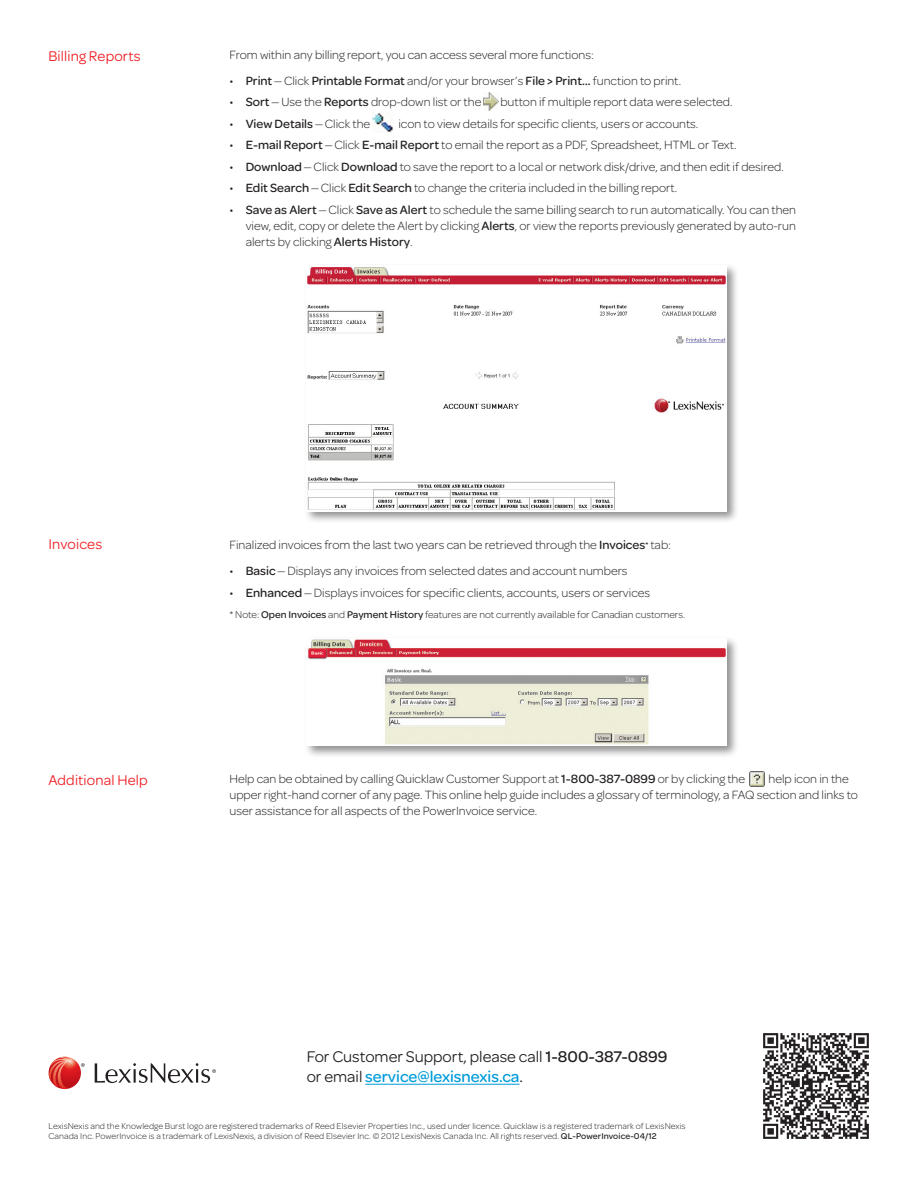
<style>
.page{position:relative;width:918px;height:1188px;background:#fff}
.page>*{position:absolute;margin:0;border:0;box-sizing:border-box;transform-origin:0 0}
.Call_to_Action{font:16.5px/19.8px "Omnes";color:#231f20}
.Headings{font:15px "Omnes";letter-spacing:.01em;color:#ee1d23}
.Bullet{font:300 12.75px/16.2px "Omnes";color:#231f20;text-align:justify}
.body_copy{font:300 12.75px/16.2px "Omnes";color:#231f20}
.Bullet-2{font:500 12.75px "Omnes";color:#231f20}
.body_copy-2{font:300 10.5px "Omnes";color:#231f20}
.Headings-2{font:300 9px/10.8px "Omnes";letter-spacing:.01em;color:#231f20}
.s1{font-size:13.5px}
.s2{font-weight:500}
.s3{font-weight:300;font-size:13.5px}
.s4{font-weight:300}
.s5{font-weight:500;color:#009cda}
</style>
<div class="page">
<svg style="left:81px;top:1063px;width:4px;height:4px"></svg>
<svg style="left:95px;top:1063px;width:121px;height:20px"></svg>
<svg style="left:49px;top:1057px;width:32px;height:32px"></svg>
<svg style="left:49px;top:1057px;width:26px;height:32px"></svg>
<img style="left:763px;top:1033px;width:106px;height:106px">
<img style="left:484px;top:93px;width:14px;height:17px">
<img style="left:373px;top:113px;width:21px;height:19px">
<img style="left:750px;top:772px;width:15px;height:15px">
<hr style="left:365px;top:1084px;width:155px;height:1px;background:#009cda">
<div style="left:304px;top:263px;width:435px;height:261px;background:#231f20;opacity:.5"></div>
<img style="left:307px;top:266px;width:419px;height:246px">
<div style="left:304px;top:636px;width:435px;height:122px;background:#231f20;opacity:.5"></div>
<img style="left:307px;top:639px;width:419px;height:107px">
<p class="Headings" style="left:48px;top:45px;width:94px">Billing Reports</p>
<p class="body_copy" style="left:230px;top:46px;width:366px">From within any billing report, you can access several more functions:</p>
<p class="Bullet" style="left:230px;top:72px;width:453px"><span class="s1">•</span> <span class="s2">Print</span>—Click <span class="s2">Printable Format</span> and/or your browser’s <span class="s2">File &gt; Print…</span> function to print.</p>
<p class="Bullet" style="left:230px;top:94px;width:253px"><span class="s1">•</span> <span class="s2">Sort</span>—Use the <span class="s2">Reports</span> drop-down list or the</p>
<p class="Bullet" style="left:500px;top:94px;width:234px">button if multiple report data were selected.</p>
<p class="Bullet-2" style="left:230px;top:115px;width:142px"><span class="s3">•</span> View Details<span class="s4">—Click the</span></p>
<p class="Bullet" style="left:398px;top:115px;width:301px">icon to view details for specific clients, users or accounts.</p>
<p class="Bullet" style="left:230px;top:137px;width:509px"><span class="s1">•</span> <span class="s2">E-mail Report</span>—Click <span class="s2">E-mail Report</span> to email the report as a PDF, Spreadsheet, HTML or Text.</p>
<p class="Bullet" style="left:230px;top:158px;width:556px"><span class="s1">•</span> <span class="s2">Download</span>—Click <span class="s2">Download</span> to save the report to a local or network disk/drive, and then edit if desired.</p>
<p class="Bullet" style="left:230px;top:180px;width:449px"><span class="s1">•</span> <span class="s2">Edit Search</span>—Click <span class="s2">Edit Search</span> to change the criteria included in the billing report.</p>
<p class="Bullet" style="left:246px;top:201px;width:552px;text-indent:-16px"><span class="s1">•</span> <span class="s2">Save as Alert</span>—Click <span class="s2">Save as Alert</span> to schedule the same billing search to run automatically. You can then view, edit, copy or delete the Alert by clicking <span class="s2">Alerts</span>, or view the reports previously generated by auto-run alerts by clicking <span class="s2">Alerts History</span>.</p>
<p class="Headings" style="left:48px;top:534px;width:55px">Invoices</p>
<p class="Headings" style="left:48px;top:769px;width:101px">Additional Help</p>
<p class="body_copy" style="left:230px;top:537px;width:443px">Finalized invoices from the last two years can be retrieved through the <span class="s2">Invoices</span><sup>*</sup> tab:</p>
<p class="Bullet" style="left:230px;top:563px;width:400px"><span class="s1">•</span> <span class="s2">Basic</span>—Displays any invoices from selected dates and account numbers</p>
<p class="Bullet" style="left:230px;top:584px;width:422px"><span class="s1">•</span> <span class="s2">Enhanced</span>—Displays invoices for specific clients, accounts, users or services</p>
<p class="body_copy-2" style="left:230px;top:608px;width:457px">* Note: <span class="s2">Open Invoices</span> and <span class="s2">Payment History</span> features are not currently available for Canadian customers.</p>
<p class="body_copy" style="left:230px;top:770px;width:630px;text-indent:539px">help icon in the upper right-hand corner of any page. This online help guide includes a glossary of terminology, a FAQ section and links to user assistance for all aspects of the PowerInvoice service.</p>
<p class="body_copy" style="left:230px;top:770px;width:517px">Help can be obtained by calling Quicklaw Customer Support at <span class="s2">1-800-387-0899</span> or by clicking the</p>
<p class="Call_to_Action" style="left:307px;top:1046px;width:362px">For Customer Support, please call <span class="s2">1-800-387-0899 </span>or email <span class="s5">service@lexisnexis.ca</span>.</p>
<p class="Headings-2" style="left:49px;top:1120px;width:638px">LexisNexis and the Knowledge Burst logo are registered trademarks of Reed Elsevier Properties Inc., used under licence. Quicklaw is a registered trademark of LexisNexis<br>Canada Inc. PowerInvoice is a trademark of LexisNexis, a division of Reed Elsevier Inc. © 2012 LexisNexis Canada Inc. All rights reserved. <span class="s2">QL-PowerInvoice-04/12</span></p>
</div>
